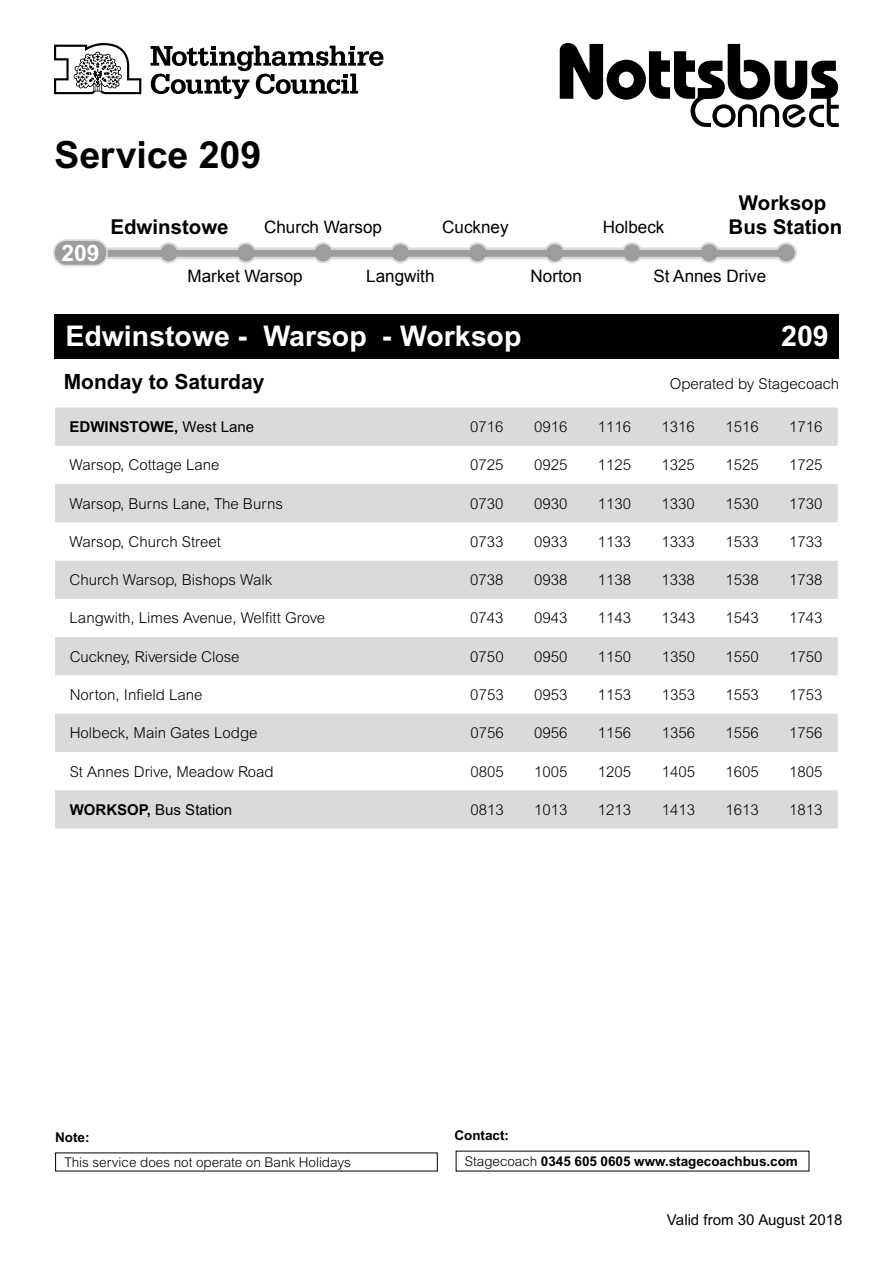
<style>
.page{position:relative;width:893px;height:1263px;background:#fff}
.page>*{position:absolute;margin:0;border:0;box-sizing:border-box;transform-origin:0 0}
.t1{font:700 37.5px "Arial MT Std";color:#000}
.t2{font:700 28.5px "Arial MT Std";color:#fff}
.t3{font:700 22.65px "Arial MT Std";color:#fff}
.t4{font:700 21px "Arial MT Std";color:#000}
.t5{font:700 20.4px/24.6px "Arial MT Std";color:#000;text-align:center}
.t6{font:17.1px "Arial";color:#000}
.t7{font:300 15px "Arial MT Std";color:#000}
.t8{font:15px "Arial";color:#000}
.t9{font:700 15px "Arial MT Std";color:#000}
.t10{font:15px "Arial MT Std";color:#000}
.t11{font:700 13.5px "Arial MT Std";letter-spacing:-.005em;color:#000}
.t12{font:300 13.5px "Arial MT Std";letter-spacing:-.005em;color:#000}
.s1{font-weight:400}
.s2{font-weight:700}
.s3{font-weight:300}
</style>
<div class="page">
<div style="left:90px;top:247px;width:694px;height:12px;background:#dadada"></div>
<svg style="left:314px;top:243px;width:19px;height:19px"></svg>
<div style="left:313px;top:242px;width:21px;height:21px;border:2px solid #dadada;border-radius:50%"></div>
<svg style="left:236px;top:243px;width:20px;height:19px"></svg>
<div style="left:235px;top:242px;width:22px;height:21px;border:2px solid #dadada;border-radius:50%"></div>
<svg style="left:391px;top:243px;width:19px;height:19px"></svg>
<div style="left:390px;top:242px;width:21px;height:21px;border:2px solid #dadada;border-radius:50%"></div>
<svg style="left:468px;top:243px;width:19px;height:19px"></svg>
<div style="left:467px;top:242px;width:21px;height:21px;border:2px solid #dadada;border-radius:50%"></div>
<svg style="left:545px;top:243px;width:19px;height:19px"></svg>
<div style="left:544px;top:242px;width:21px;height:21px;border:2px solid #dadada;border-radius:50%"></div>
<svg style="left:622px;top:243px;width:19px;height:19px"></svg>
<div style="left:621px;top:242px;width:22px;height:21px;border:2px solid #dadada;border-radius:50%"></div>
<svg style="left:700px;top:243px;width:19px;height:19px"></svg>
<div style="left:699px;top:242px;width:21px;height:21px;border:2px solid #dadada;border-radius:50%"></div>
<div style="left:777px;top:243px;width:19px;height:19px;background:#9d9d9c;border-radius:50%"></div>
<div style="left:776px;top:242px;width:21px;height:21px;border:2px solid #dadada;border-radius:50%"></div>
<svg style="left:159px;top:243px;width:19px;height:19px"></svg>
<div style="left:158px;top:242px;width:21px;height:21px;border:2px solid #dadada;border-radius:50%"></div>
<div style="left:81px;top:250px;width:702px;height:7px;background:#9d9d9c"></div>
<div style="left:54px;top:240px;width:53px;height:26px;background:#9d9d9c;border-radius:13px"></div>
<div style="left:53px;top:239px;width:55px;height:27px;border:2px solid #dadada;border-radius:13px"></div>
<div style="left:54px;top:314px;width:785px;height:45px;background:#000"></div>
<svg style="left:55px;top:407px;width:783px;height:421px;fill:#dadada"></svg>
<svg style="left:54px;top:43px;width:87px;height:51px"></svg>
<svg style="left:151px;top:46px;width:232px;height:53px"></svg>
<svg style="left:560px;top:43px;width:279px;height:84px"></svg>
<h1 class="t1" style="left:54px;top:132px;width:209px">Service 209</h1>
<h3 class="t3" style="left:62px;top:239px;width:39px">209</h3>
<h3 class="t5" style="left:110px;top:214px;width:120px">Edwinstowe</h3>
<p class="t6" style="left:264px;top:216px;width:119px">Church Warsop</p>
<p class="t6" style="left:188px;top:265px;width:117px">Market Warsop</p>
<p class="t6" style="left:366px;top:265px;width:70px">Langwith</p>
<p class="t6" style="left:442px;top:216px;width:68px">Cuckney</p>
<p class="t6" style="left:531px;top:265px;width:53px">Norton</p>
<p class="t6" style="left:603px;top:216px;width:63px">Holbeck</p>
<h3 class="t5" style="left:729px;top:190px;width:115px">Worksop<br>Bus Station</h3>
<p class="t6" style="left:653px;top:265px;width:114px">St Annes Drive</p>
<h2 class="t2" style="left:65px;top:319px;width:458px">Edwinstowe - Warsop - Worksop</h2>
<h2 class="t2" style="left:781px;top:319px;width:49px">209</h2>
<h3 class="t4" style="left:64px;top:369px;width:202px">Monday to Saturday</h3>
<p class="t7" style="left:670px;top:375px;width:171px">Operated by Stagecoach</p>
<p class="t9" style="left:70px;top:418px;width:186px">EDWINSTOWE, <span class="s1">West Lane</span></p>
<p class="t7" style="left:470px;top:418px;width:35px">0716</p>
<p class="t7" style="left:534px;top:418px;width:35px">0916</p>
<p class="t7" style="left:598px;top:418px;width:35px">1116</p>
<p class="t7" style="left:662px;top:418px;width:35px">1316</p>
<p class="t7" style="left:725px;top:418px;width:35px">1516</p>
<p class="t7" style="left:789px;top:418px;width:35px">1716</p>
<p class="t7" style="left:70px;top:457px;width:151px">Warsop, Cottage Lane</p>
<p class="t7" style="left:470px;top:457px;width:35px">0725</p>
<p class="t7" style="left:534px;top:457px;width:35px">0925</p>
<p class="t7" style="left:598px;top:457px;width:35px">1125</p>
<p class="t7" style="left:662px;top:457px;width:35px">1325</p>
<p class="t7" style="left:725px;top:457px;width:35px">1525</p>
<p class="t7" style="left:789px;top:457px;width:35px">1725</p>
<p class="t7" style="left:70px;top:495px;width:215px">Warsop, Burns Lane, The Burns</p>
<p class="t7" style="left:470px;top:495px;width:35px">0730</p>
<p class="t7" style="left:534px;top:495px;width:35px">0930</p>
<p class="t7" style="left:598px;top:495px;width:35px">1130</p>
<p class="t7" style="left:662px;top:495px;width:35px">1330</p>
<p class="t7" style="left:725px;top:495px;width:35px">1530</p>
<p class="t7" style="left:789px;top:495px;width:35px">1730</p>
<p class="t7" style="left:70px;top:533px;width:153px">Warsop, Church Street</p>
<p class="t7" style="left:470px;top:533px;width:35px">0733</p>
<p class="t7" style="left:534px;top:533px;width:35px">0933</p>
<p class="t7" style="left:598px;top:533px;width:35px">1133</p>
<p class="t7" style="left:662px;top:533px;width:35px">1333</p>
<p class="t7" style="left:725px;top:533px;width:35px">1533</p>
<p class="t7" style="left:789px;top:533px;width:35px">1733</p>
<p class="t7" style="left:70px;top:571px;width:204px">Church Warsop, Bishops Walk</p>
<p class="t7" style="left:470px;top:571px;width:35px">0738</p>
<p class="t7" style="left:534px;top:571px;width:35px">0938</p>
<p class="t7" style="left:598px;top:571px;width:35px">1138</p>
<p class="t7" style="left:662px;top:571px;width:35px">1338</p>
<p class="t7" style="left:725px;top:571px;width:35px">1538</p>
<p class="t7" style="left:789px;top:571px;width:35px">1738</p>
<p class="t7" style="left:70px;top:610px;width:257px">Langwith, Limes Avenue, Welfitt Grove</p>
<p class="t7" style="left:470px;top:610px;width:35px">0743</p>
<p class="t7" style="left:534px;top:610px;width:35px">0943</p>
<p class="t7" style="left:598px;top:610px;width:35px">1143</p>
<p class="t7" style="left:662px;top:610px;width:35px">1343</p>
<p class="t7" style="left:725px;top:610px;width:35px">1543</p>
<p class="t7" style="left:789px;top:610px;width:35px">1743</p>
<p class="t7" style="left:70px;top:648px;width:171px">Cuckney, Riverside Close</p>
<p class="t7" style="left:470px;top:648px;width:35px">0750</p>
<p class="t7" style="left:534px;top:648px;width:35px">0950</p>
<p class="t7" style="left:598px;top:648px;width:35px">1150</p>
<p class="t7" style="left:662px;top:648px;width:35px">1350</p>
<p class="t7" style="left:725px;top:648px;width:35px">1550</p>
<p class="t7" style="left:789px;top:648px;width:35px">1750</p>
<p class="t7" style="left:70px;top:686px;width:134px">Norton, Infield Lane</p>
<p class="t7" style="left:470px;top:686px;width:35px">0753</p>
<p class="t7" style="left:534px;top:686px;width:35px">0953</p>
<p class="t7" style="left:598px;top:686px;width:35px">1153</p>
<p class="t7" style="left:662px;top:686px;width:35px">1353</p>
<p class="t7" style="left:725px;top:686px;width:35px">1553</p>
<p class="t7" style="left:789px;top:686px;width:35px">1753</p>
<p class="t7" style="left:70px;top:724px;width:189px">Holbeck, Main Gates Lodge</p>
<p class="t7" style="left:470px;top:724px;width:35px">0756</p>
<p class="t7" style="left:534px;top:724px;width:35px">0956</p>
<p class="t7" style="left:598px;top:724px;width:35px">1156</p>
<p class="t7" style="left:662px;top:724px;width:35px">1356</p>
<p class="t7" style="left:725px;top:724px;width:35px">1556</p>
<p class="t7" style="left:789px;top:724px;width:35px">1756</p>
<p class="t7" style="left:70px;top:763px;width:205px">St Annes Drive, Meadow Road</p>
<p class="t7" style="left:470px;top:763px;width:35px">0805</p>
<p class="t7" style="left:534px;top:763px;width:35px">1005</p>
<p class="t7" style="left:598px;top:763px;width:35px">1205</p>
<p class="t7" style="left:662px;top:763px;width:35px">1405</p>
<p class="t7" style="left:725px;top:763px;width:35px">1605</p>
<p class="t7" style="left:789px;top:763px;width:35px">1805</p>
<p class="t10" style="left:70px;top:801px;width:164px"><span class="s2">WORKSOP,</span> Bus Station</p>
<p class="t7" style="left:470px;top:801px;width:35px">0813</p>
<p class="t7" style="left:534px;top:801px;width:35px">1013</p>
<p class="t7" style="left:598px;top:801px;width:35px">1213</p>
<p class="t7" style="left:662px;top:801px;width:35px">1413</p>
<p class="t7" style="left:725px;top:801px;width:35px">1613</p>
<p class="t7" style="left:789px;top:801px;width:35px">1813</p>
<p class="t11" style="left:55px;top:1129px;width:36px">Note:</p>
<p class="t11" style="left:454px;top:1127px;width:56px">Contact:</p>
<p class="t12" style="left:64px;top:1154px;width:288px">This service does not operate on Bank Holidays</p>
<p class="t11" style="left:465px;top:1153px;width:334px"><span class="s3">Stagecoach</span> 0345 605 0605 www.stagecoachbus.com</p>
<p class="t8" style="left:667px;top:1211px;width:177px">Valid from 30 August 2018</p>
</div>
